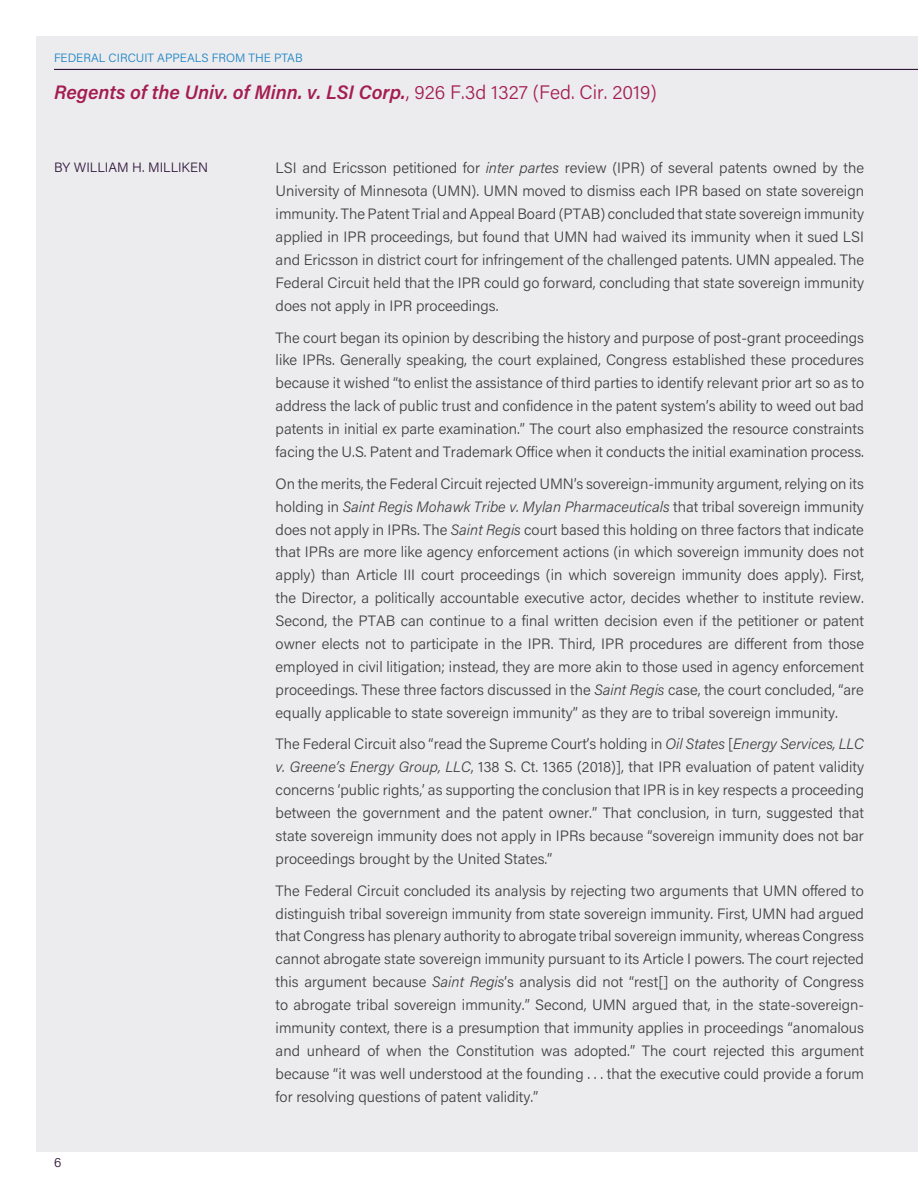
<style>
.page{position:relative;width:918px;height:1188px;background:#fff}
.page>*{position:absolute;margin:0;border:0;box-sizing:border-box;transform-origin:0 0}
.Head{font:italic 600 19.5px "Acumin Pro";color:#a41d52}
.Body{font:300 15px/22.8px "Acumin Pro";color:#3e3e3f;text-align:justify}
.Byline{font:300 13.5px "Acumin Pro";color:#2f1539}
.t1{font:300 12px "Acumin Pro";color:#1981c4}
.s1{font-weight:300;font-style:normal}
.s2{font-style:italic}
</style>
<div class="page">
<div style="left:36px;top:36px;width:882px;height:1116px;background:#ececee"></div>
<hr style="left:54px;top:69px;width:864px;height:1px;background:#2f1539">
<p class="t1" style="left:54px;top:49px;width:250px">FEDERAL CIRCUIT APPEALS FROM THE PTAB</p>
<p class="Head" style="left:54px;top:79px;width:604px">Regents of the Univ. of Minn. v. LSI Corp.<span class="s1">, 926 F.3d 1327 (Fed. Cir. 2019)</span></p>
<p class="Byline" style="left:54px;top:158px;width:156px">BY WILLIAM H. MILLIKEN</p>
<p class="Body" style="left:276px;top:156px;width:590px">LSI and Ericsson petitioned for <span class="s2">inter partes</span> review (IPR) of several patents owned by the University of Minnesota (UMN). UMN moved to dismiss each IPR based on state sovereign immunity. The Patent Trial and Appeal Board (PTAB) concluded that state sovereign immunity applied in IPR proceedings, but found that UMN had waived its immunity when it sued LSI and Ericsson in district court for infringement of the challenged patents. UMN appealed. The Federal Circuit held that the IPR could go forward, concluding that state sovereign immunity does not apply in IPR proceedings.</p>
<p class="Body" style="left:276px;top:325px;width:590px">The court began its opinion by describing the history and purpose of post-grant proceedings like IPRs. Generally speaking, the court explained, Congress established these procedures because it wished “to enlist the assistance of third parties to identify relevant prior art so as to address the lack of public trust and confidence in the patent system’s ability to weed out bad patents in initial ex parte examination.” The court also emphasized the resource constraints facing the U.S. Patent and Trademark Office when it conducts the initial examination process.</p>
<p class="Body" style="left:276px;top:472px;width:590px">On the merits, the Federal Circuit rejected UMN’s sovereign-immunity argument, relying on its holding in <span class="s2">Saint Regis Mohawk Tribe v. Mylan Pharmaceuticals</span> that tribal sovereign immunity does not apply in IPRs. The <span class="s2">Saint Regis</span> court based this holding on three factors that indicate that IPRs are more like agency enforcement actions (in which sovereign immunity does not apply) than Article III court proceedings (in which sovereign immunity does apply). First, the Director, a politically accountable executive actor, decides whether to institute review.<br>Second, the PTAB can continue to a final written decision even if the petitioner or patent owner elects not to participate in the IPR. Third, IPR procedures are different from those employed in civil litigation; instead, they are more akin to those used in agency enforcement proceedings. These three factors discussed in the <span class="s2">Saint Regis</span> case, the court concluded, “are equally applicable to state sovereign immunity” as they are to tribal sovereign immunity.</p>
<p class="Body" style="left:276px;top:732px;width:590px">The Federal Circuit also “read the Supreme Court’s holding in <span class="s2">Oil States</span> [<span class="s2">Energy Services, LLC v. Greene’s Energy Group, LLC</span>, 138 S. Ct. 1365 (2018)], that IPR evaluation of patent validity concerns ‘public rights,’ as supporting the conclusion that IPR is in key respects a proceeding between the government and the patent owner.” That conclusion, in turn, suggested that state sovereign immunity does not apply in IPRs because “sovereign immunity does not bar proceedings brought by the United States.”</p>
<p class="Body" style="left:276px;top:878px;width:590px">The Federal Circuit concluded its analysis by rejecting two arguments that UMN offered to distinguish tribal sovereign immunity from state sovereign immunity. First, UMN had argued that Congress has plenary authority to abrogate tribal sovereign immunity, whereas Congress cannot abrogate state sovereign immunity pursuant to its Article I powers. The court rejected this argument because <span class="s2">Saint Regis</span>’s analysis did not “rest[] on the authority of Congress to abrogate tribal sovereign immunity.” Second, UMN argued that, in the state-sovereign&shy;immunity context, there is a presumption that immunity applies in proceedings “anomalous and unheard of when the Constitution was adopted.” The court rejected this argument because “it was well understood at the founding . . . that the executive could provide a forum for resolving questions of patent validity.”</p>
<p class="Byline" style="left:54px;top:1153px;width:9px">6</p>
</div>
